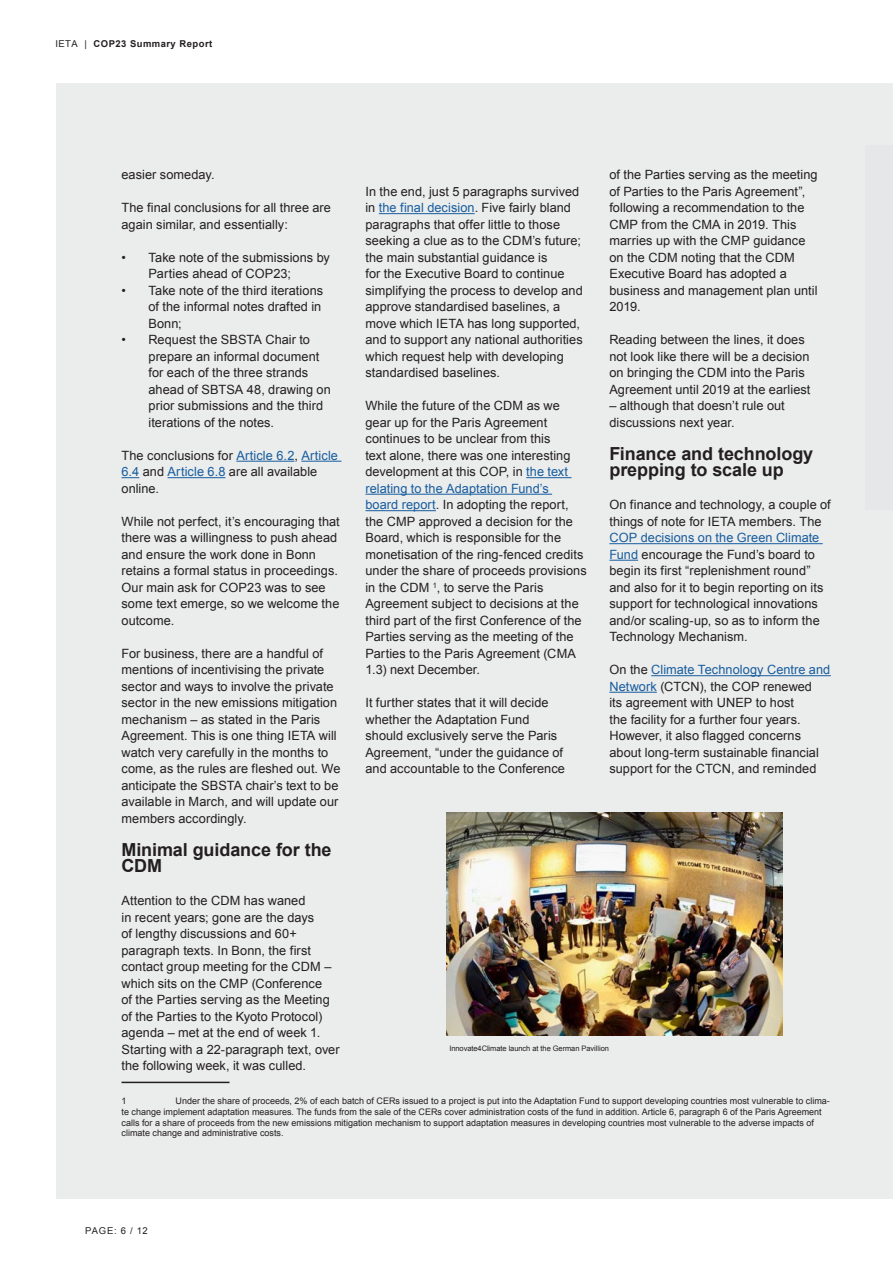
<style>
.page{position:relative;width:893px;height:1263px;background:#fff}
.page>*{position:absolute;margin:0;border:0;box-sizing:border-box;transform-origin:0 0}
.Copy_Text_8pt{font:700 18px/16.5px "Arial";letter-spacing:-.005em;color:#231f20}
.Copy_Text_8pt-2{font:12.75px/16.5px "Arial";letter-spacing:.005em;color:#231f20}
.t1{font:700 9.45px "Arial";letter-spacing:.05em;color:#231f20}
.t2{font:9.45px "Arial";letter-spacing:.065em;color:#231f20}
.t3{font:9px/10.8px "Arial";color:#231f20}
.t4{font:7.5px "Arial";letter-spacing:-.01em;color:#221e1f}
.s1{font-weight:400}
.s2{font-style:inherit}
.s3{color:#175d9e}
</style>
<div class="page">
<div style="left:0;top:0;width:893px;height:1199px;background:#ebecec"></div>
<div style="left:0;top:0;width:55px;height:1263px;background:#fff"></div>
<div style="left:0;top:0;width:893px;height:83px;background:#fff"></div>
<hr style="left:236px;top:461px;width:58px;height:1px;background:#175d9e">
<hr style="left:301px;top:461px;width:40px;height:1px;background:#175d9e">
<svg style="left:122px;top:477px;width:17px;height:1px"></svg>
<hr style="left:168px;top:477px;width:57px;height:1px;background:#175d9e">
<hr style="left:122px;top:1082px;width:108px;height:1px;background:#231f20">
<hr style="left:379px;top:213px;width:96px;height:1px;background:#175d9e">
<hr style="left:526px;top:477px;width:46px;height:1px;background:#175d9e">
<hr style="left:365px;top:494px;width:187px;height:1px;background:#175d9e">
<hr style="left:365px;top:510px;width:71px;height:1px;background:#175d9e">
<hr style="left:609px;top:543px;width:214px;height:1px;background:#175d9e">
<svg style="left:609px;top:560px;width:29px;height:1px"></svg>
<hr style="left:651px;top:675px;width:180px;height:1px;background:#175d9e">
<hr style="left:609px;top:692px;width:48px;height:1px;background:#175d9e">
<div style="left:865px;top:145px;width:28px;height:364px;background:#e6e7e9"></div>
<img style="left:446px;top:813px;width:336px;height:222px">
<p class="t1" style="left:55px;top:37px;width:158px"><span class="s1">IETA |</span> COP<span class="s2">2</span>3 Summary Report</p>
<p class="Copy_Text_8pt-2" style="left:609px;top:167px;width:210px">of the Parties serving as the meeting of Parties to the Paris Agreement”, following a recommendation to the<br>CMP from the CMA in 2019. This marries up with the CMP guidance on the CDM noting that the CDM<br>Executive Board has adopted a business and management plan until<br>2019.</p>
<p class="Copy_Text_8pt-2" style="left:609px;top:332px;width:203px">Reading between the lines, it does not look like there will be a decision on bringing the CDM into the Paris Agreement until 2019 at the earliest</p>
<p class="Copy_Text_8pt-2" style="left:609px;top:398px;width:177px">– although that doesn’t rule out discussions next year.</p>
<p class="Copy_Text_8pt" style="left:609px;top:446px;width:205px">Finance and technology prepping to scale up</p>
<p class="Copy_Text_8pt-2" style="left:609px;top:497px;width:223px">On finance and technology, a couple of things of note for IETA members. The <span class="s3">COP decisions on the Green Climate Fund</span> encourage the Fund’s board to begin its first “replenishment round” and also for it to begin reporting on its support for technological innovations and/or scaling-up, so as to inform the Technology Mechanism.</p>
<p class="Copy_Text_8pt-2" style="left:609px;top:662px;width:222px">On the <span class="s3">Climate Technology Centre and Network</span> (CTCN), the COP renewed<br>its agreement with UNEP to host<br>the facility for a further four years.<br>However, it also flagged concerns about long-term sustainable financial support for the CTCN, and reminded</p>
<p class="Copy_Text_8pt-2" style="left:122px;top:167px;width:95px">easier someday.</p>
<p class="Copy_Text_8pt-2" style="left:122px;top:200px;width:211px">The final conclusions for all three are again similar, and essentially:</p>
<p class="Copy_Text_8pt-2" style="left:148px;top:249px;width:183px;text-indent:-27px">• Take note of the submissions by<br>Parties ahead of COP23;</p>
<p class="Copy_Text_8pt-2" style="left:148px;top:282px;width:176px;text-indent:-27px">• Take note of the third iterations of the informal notes drafted in<br>Bonn;</p>
<p class="Copy_Text_8pt-2" style="left:148px;top:332px;width:184px;text-indent:-27px">• Request the SBSTA Chair to prepare an informal document for each of the three strands ahead of SBTSA 48, drawing on prior submissions and the third iterations of the notes.</p>
<p class="Copy_Text_8pt-2" style="left:121px;top:447px;width:218px">The conclusions for <span class="s3">Article 6.2</span>, <span class="s3">Article<br>6.4</span> and <span class="s3">Article 6.8</span> are all available online.</p>
<p class="Copy_Text_8pt-2" style="left:122px;top:513px;width:220px">While not perfect, it’s encouraging that there was a willingness to push ahead and ensure the work done in Bonn retains a formal status in proceedings.<br>Our main ask for COP23 was to see some text emerge, so we welcome the outcome.</p>
<p class="Copy_Text_8pt-2" style="left:122px;top:645px;width:220px">For business, there are a handful of mentions of incentivising the private sector and ways to involve the private sector in the new emissions mitigation mechanism – as stated in the Paris Agreement. This is one thing IETA will watch very carefully in the months to come, as the rules are fleshed out. We anticipate the SBSTA chair’s text to be available in March, and will update our members accordingly.</p>
<p class="Copy_Text_8pt" style="left:122px;top:842px;width:212px">Minimal guidance for the<br>CDM</p>
<p class="Copy_Text_8pt-2" style="left:122px;top:893px;width:220px">Attention to the CDM has waned<br>in recent years; gone are the days<br>of lengthy discussions and 60+ paragraph texts. In Bonn, the first contact group meeting for the CDM – which sits on the CMP (Conference<br>of the Parties serving as the Meeting of the Parties to the Kyoto Protocol) agenda – met at the end of week 1.<br>Starting with a 22-paragraph text, over the following week, it was culled.</p>
<p class="t3" style="left:122px;top:1095px;width:7px">1</p>
<p class="Copy_Text_8pt-2" style="left:365px;top:183px;width:219px">In the end, just 5 paragraphs survived in <span class="s3">the final decision</span>. Five fairly bland paragraphs that offer little to those seeking a clue as to the CDM’s future; the main substantial guidance is<br>for the Executive Board to continue simplifying the process to develop and approve standardised baselines, a move which IETA has long supported, and to support any national authorities which request help with developing standardised baselines.</p>
<p class="Copy_Text_8pt-2" style="left:365px;top:398px;width:223px">While the future of the CDM as we gear up for the Paris Agreement continues to be unclear from this<br>text alone, there was one interesting development at this COP, in <span class="s3">the text relating to the Adaptation Fund’s<br>board report</span>. In adopting the report, the CMP approved a decision for the Board, which is responsible for the monetisation of the ring-fenced credits under the share of proceeds provisions in the CDM <sup>1</sup>, to serve the Paris Agreement subject to decisions at the third part of the first Conference of the Parties serving as the meeting of the Parties to the Paris Agreement (CMA 1.3) next December.</p>
<p class="Copy_Text_8pt-2" style="left:365px;top:695px;width:201px">It further states that it will decide whether the Adaptation Fund should exclusively serve the Paris Agreement, “under the guidance of and accountable to the Conference</p>
<p class="t4" style="left:449px;top:1043px;width:161px">Innovate4Climate launch at the German Pavillion</p>
<p class="t3" style="left:122px;top:1095px;width:710px;text-indent:54px">Under the share of proceeds, 2% of each batch of CERs issued to a project is put into the Adaptation Fund to support developing countries most vulnerable to clima&shy;te change implement adaptation measures. The funds from the sale of the CERs cover administration costs of the fund in addition. Article 6, paragraph 6 of the Paris Agreement calls for a share of proceeds from the new emissions mitigation mechanism to support adaptation measures in developing countries most vulnerable to the adverse impacts of climate change and administrative costs.</p>
<p class="t2" style="left:85px;top:1225px;width:64px">PAGE: 6 / 12</p>
</div>
